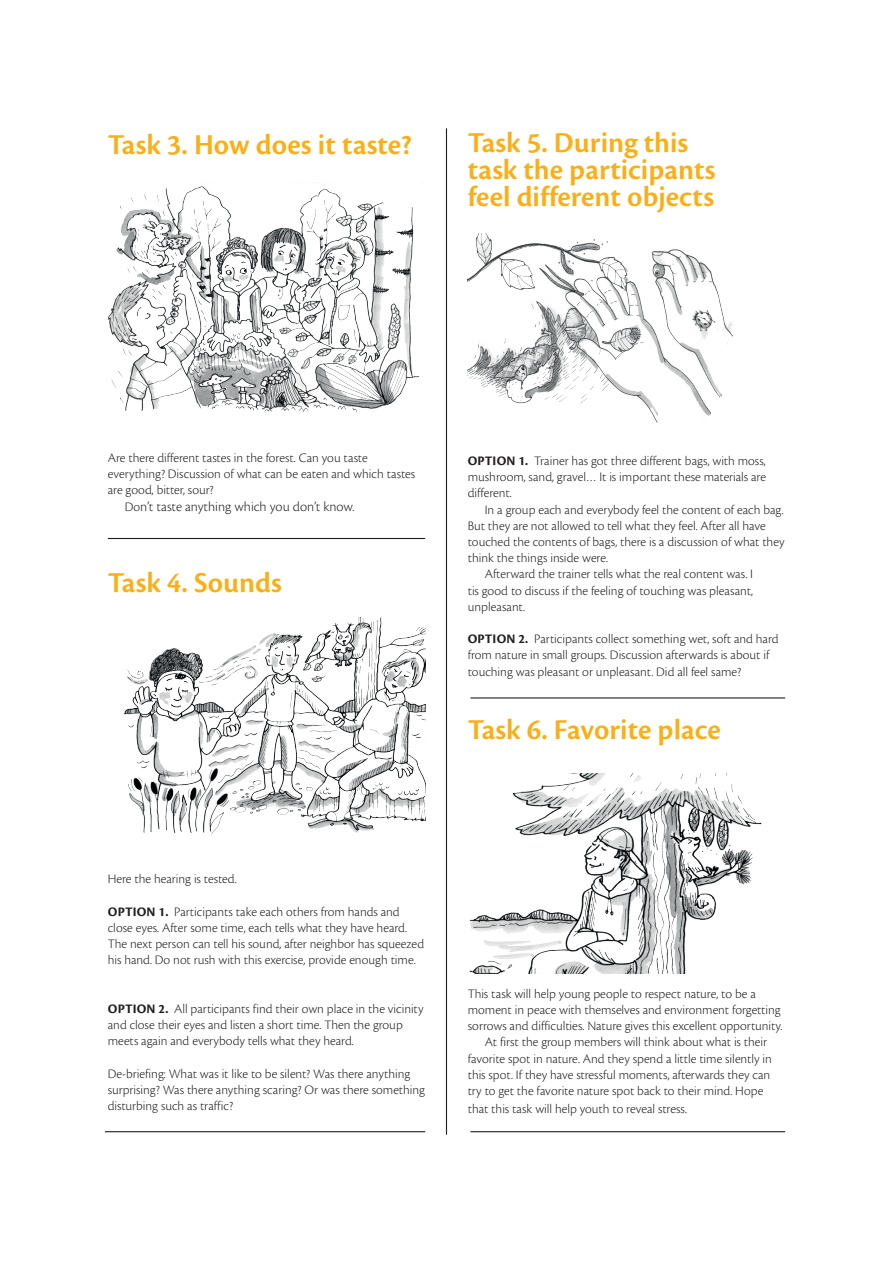
<style>
.page{position:relative;width:893px;height:1263px;background:#fff}
.page>*{position:absolute;margin:0;border:0;box-sizing:border-box;transform-origin:0 0}
.Otsikko_MUSTA{font:600 30px "Cronos Pro";color:#faaf18}
.leipis_sis{font:300 14.25px "Cronos Pro";color:#231f20}
.Leipis_10_14{font:300 13.5px/16.2px "Cronos Pro";color:#231f20}
.leipis_sis-2{font:300 13.5px/16.2px "Cronos Pro";color:#231f20}
.s1{font-size:13.5px}
.s2{font-weight:700}
</style>
<div class="page">
<img style="left:108px;top:182px;width:316px;height:231px">
<img style="left:123px;top:616px;width:302px;height:218px">
<img style="left:468px;top:233px;width:265px;height:190px">
<img style="left:469px;top:774px;width:293px;height:200px">
<hr style="left:446px;top:128px;width:1px;height:1007px;background:#231f20">
<hr style="left:108px;top:538px;width:317px;height:1px;background:#231f20">
<hr style="left:105px;top:1131px;width:320px;height:1px;background:#231f20">
<hr style="left:470px;top:1131px;width:315px;height:1px;background:#231f20">
<hr style="left:470px;top:697px;width:315px;height:1px;background:#231f20">
<p class="Otsikko_MUSTA" style="left:108px;top:127px;width:306px">Task 3. How does it taste?</p>
<p class="Otsikko_MUSTA" style="left:468px;top:125px;width:222px">Task 5. During this</p>
<p class="Otsikko_MUSTA" style="left:468px;top:152px;width:249px">task the participants</p>
<p class="Otsikko_MUSTA" style="left:468px;top:179px;width:248px">feel different objects</p>
<p class="Leipis_10_14" style="left:108px;top:449px;width:309px">Are there different tastes in the forest. Can you taste everything? Discussion of what can be eaten and which tastes are good, bitter, sour?</p>
<p class="leipis_sis" style="left:125px;top:498px;width:231px"><span class="s1">Do</span>n’t taste anything which you don’t know.</p>
<p class="Otsikko_MUSTA" style="left:108px;top:565px;width:176px">Task 4. Sounds</p>
<p class="Leipis_10_14" style="left:468px;top:453px;width:300px;text-align:justify"><span class="s2">OPTION 1.</span> Trainer has got three different bags, with moss, mushroom, sand, gravel… It is important these materials are different.</p>
<p class="leipis_sis-2" style="left:468px;top:501px;width:318px;text-indent:17px">In a group each and everybody feel the content of each bag.<br>But they are not allowed to tell what they feel. After all have touched the contents of bags, there is a discussion of what they think the things inside were.</p>
<p class="leipis_sis-2" style="left:468px;top:566px;width:287px;text-align:justify;text-indent:17px">Afterward the trainer tells what the real content was. I tis good to discuss if the feeling of touching was pleasant, unpleasant.</p>
<p class="Leipis_10_14" style="left:468px;top:631px;width:312px"><span class="s2">OPTION 2.</span> Participants collect something wet, soft and hard from nature in small groups. Discussion afterwards is about if touching was pleasant or unpleasant. Did all feel same?</p>
<p class="Otsikko_MUSTA" style="left:468px;top:712px;width:255px">Task 6. Favorite place</p>
<p class="Leipis_10_14" style="left:108px;top:871px;width:130px">Here the hearing is tested.</p>
<p class="Leipis_10_14" style="left:108px;top:903px;width:318px"><span class="s2">OPTION 1.</span> Participants take each others from hands and close eyes. After some time, each tells what they have heard.<br>The next person can tell his sound, after neighbor has squeezed his hand. Do not rush with this exercise, provide enough time.</p>
<p class="Leipis_10_14" style="left:108px;top:1000px;width:317px"><span class="s2">OPTION 2.</span> All participants find their own place in the vicinity and close their eyes and listen a short time. Then the group meets again and everybody tells what they heard.</p>
<p class="Leipis_10_14" style="left:108px;top:1065px;width:319px">De-briefing: What was it like to be silent? Was there anything surprising? Was there anything scaring? Or was there something disturbing such as traffic?</p>
<p class="Leipis_10_14" style="left:468px;top:985px;width:316px">This task will help young people to respect nature, to be a moment in peace with themselves and environment forgetting sorrows and difficulties. Nature gives this excellent opportunity.</p>
<p class="leipis_sis-2" style="left:468px;top:1034px;width:306px;text-indent:17px">At first the group members will think about what is their favorite spot in nature. And they spend a little time silently in this spot. If they have stressful moments, afterwards they can try to get the favorite nature spot back to their mind. Hope</p>
<p class="leipis_sis-2" style="left:468px;top:1101px;width:221px">that this task will help youth to reveal stress.</p>
</div>
